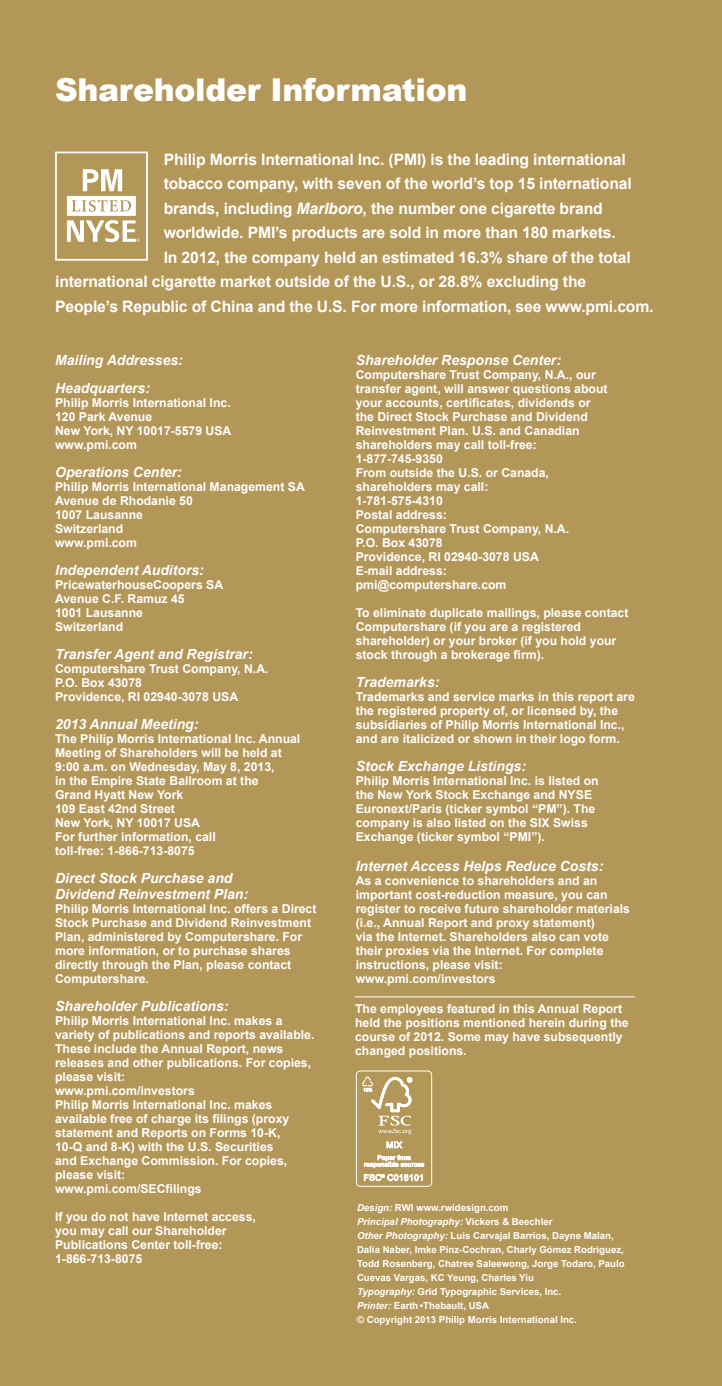
<style>
.page{position:relative;width:722px;height:1386px;background:#b39759}
.page>*{position:absolute;margin:0;border:0;box-sizing:border-box;transform-origin:0 0}
.t1{font:900 31.5px "Arial";letter-spacing:-.01em;color:#fff}
.Letter-Bodytext_w{font:700 15.75px/24.5px "Arial";letter-spacing:-.01em;color:#fff}
.t2{font:italic 700 14px "Arial";color:#fff}
.t3{font:700 12.25px/14px "Arial";color:#fff}
.t4{font:700 9.62px/14px "Arial";color:#fff}
.t5{font:italic 700 9.62px "Arial";color:#fff}
.s1{font-style:italic}
.s2{font-style:normal}
</style>
<div class="page">
<hr style="left:355px;top:996px;width:280px;height:1px;background:#fff">
<svg style="left:67px;top:169px;width:73px;height:73px"></svg>
<div style="left:55px;top:152px;width:93px;height:109px;border:2px solid #fff"></div>
<div style="left:356px;top:1071px;width:76px;height:116px;border:1px solid #fff;border-radius:4px"></div>
<svg style="left:362px;top:1077px;width:50px;height:57px"></svg>
<svg style="left:386px;top:1141px;width:16px;height:7px"></svg>
<svg style="left:364px;top:1155px;width:60px;height:13px"></svg>
<svg style="left:364px;top:1174px;width:59px;height:7px"></svg>
<p class="t1" style="left:55px;top:67px;width:414px">Shareholder Information</p>
<p class="Letter-Bodytext_w" style="left:164px;top:147px;width:470px">Philip Morris International Inc. (PMI) is the leading international tobacco company, with seven of the world’s top 15 international brands, including <span class="s1">Marlboro</span>, the number one cigarette brand</p>
<p class="Letter-Bodytext_w" style="left:164px;top:221px;width:454px">worldwide. PMI’s products are sold in more than 180 markets.</p>
<p class="Letter-Bodytext_w" style="left:164px;top:245px;width:469px">In 2012, the company held an estimated 16.3% share of the total</p>
<p class="Letter-Bodytext_w" style="left:55px;top:270px;width:533px">international cigarette market outside of the U.S., or 28.8% excluding the</p>
<p class="Letter-Bodytext_w" style="left:55px;top:294px;width:600px">People’s Republic of China and the U.S. For more information, see www.pmi.com.</p>
<p class="t2" style="left:55px;top:351px;width:129px">Mailing Addresses:</p>
<p class="t2" style="left:55px;top:379px;width:96px">Headquarters:</p>
<p class="t3" style="left:55px;top:397px;width:177px">Philip Morris International Inc.</p>
<p class="t3" style="left:55px;top:411px;width:99px">120 Park Avenue</p>
<p class="t3" style="left:55px;top:425px;width:178px">New York, NY 10017-5579 USA</p>
<p class="t3" style="left:55px;top:439px;width:83px">www.pmi.com</p>
<p class="t2" style="left:55px;top:463px;width:128px">Operations Center:</p>
<p class="t3" style="left:55px;top:481px;width:251px">Philip Morris International Management SA</p>
<p class="t3" style="left:55px;top:495px;width:139px">Avenue de Rhodanie 50</p>
<p class="t3" style="left:55px;top:509px;width:89px">1007 Lausanne</p>
<p class="t3" style="left:55px;top:523px;width:70px">Switzerland</p>
<p class="t3" style="left:55px;top:537px;width:83px">www.pmi.com</p>
<p class="t2" style="left:55px;top:561px;width:150px">Independent Auditors:</p>
<p class="t3" style="left:55px;top:579px;width:170px">PricewaterhouseCoopers SA</p>
<p class="t3" style="left:55px;top:593px;width:131px">Avenue C.F. Ramuz 45</p>
<p class="t3" style="left:55px;top:607px;width:89px">1001 Lausanne</p>
<p class="t3" style="left:55px;top:621px;width:70px">Switzerland</p>
<p class="t2" style="left:55px;top:645px;width:199px">Transfer Agent and Registrar:</p>
<p class="t3" style="left:55px;top:663px;width:215px">Computershare Trust Company, N.A.</p>
<p class="t3" style="left:55px;top:677px;width:88px">P.O. Box 43078</p>
<p class="t3" style="left:55px;top:691px;width:185px">Providence, RI 02940-3078 USA</p>
<p class="t2" style="left:55px;top:715px;width:145px">2013 Annual Meeting:</p>
<p class="t3" style="left:55px;top:733px;width:247px">The Philip Morris International Inc. Annual</p>
<p class="t3" style="left:55px;top:747px;width:228px">Meeting of Shareholders will be held at</p>
<p class="t3" style="left:55px;top:761px;width:221px">9:00 a.m. on Wednesday, May 8, 2013,</p>
<p class="t3" style="left:55px;top:775px;width:205px">in the Empire State Ballroom at the</p>
<p class="t3" style="left:55px;top:789px;width:130px">Grand Hyatt New York</p>
<p class="t3" style="left:55px;top:803px;width:121px">109 East 42nd Street</p>
<p class="t3" style="left:55px;top:817px;width:147px">New York, NY 10017 USA</p>
<p class="t3" style="left:55px;top:831px;width:162px">For further information, call</p>
<p class="t3" style="left:55px;top:845px;width:141px">toll-free: 1-866-713-8075</p>
<p class="t2" style="left:55px;top:869px;width:179px">Direct Stock Purchase and</p>
<p class="t2" style="left:55px;top:885px;width:194px">Dividend Reinvestment Plan:</p>
<p class="t3" style="left:55px;top:902px;width:263px">Philip Morris International Inc. offers a Direct</p>
<p class="t3" style="left:55px;top:916px;width:257px">Stock Purchase and Dividend Reinvestment</p>
<p class="t3" style="left:55px;top:930px;width:249px">Plan, administered by Computershare. For</p>
<p class="t3" style="left:55px;top:944px;width:237px">more information, or to purchase shares</p>
<p class="t3" style="left:55px;top:958px;width:238px">directly through the Plan, please contact</p>
<p class="t3" style="left:55px;top:972px;width:95px">Computershare.</p>
<p class="t2" style="left:55px;top:997px;width:175px">Shareholder Publications:</p>
<p class="t3" style="left:55px;top:1014px;width:229px">Philip Morris International Inc. makes a</p>
<p class="t3" style="left:55px;top:1028px;width:261px">variety of publications and reports available.</p>
<p class="t3" style="left:55px;top:1042px;width:230px">These include the Annual Report, news</p>
<p class="t3" style="left:55px;top:1056px;width:257px">releases and other publications. For copies,</p>
<p class="t3" style="left:55px;top:1070px;width:72px">please visit:</p>
<p class="t3" style="left:55px;top:1084px;width:141px">www.pmi.com/investors</p>
<p class="t3" style="left:55px;top:1098px;width:219px">Philip Morris International Inc. makes</p>
<p class="t3" style="left:55px;top:1112px;width:236px">available free of charge its filings (proxy</p>
<p class="t3" style="left:55px;top:1126px;width:227px">statement and Reports on Forms 10-K,</p>
<p class="t3" style="left:55px;top:1140px;width:220px">10-Q and 8-K) with the U.S. Securities</p>
<p class="t3" style="left:55px;top:1154px;width:234px">and Exchange Commission. For copies,</p>
<p class="t3" style="left:55px;top:1168px;width:72px">please visit:</p>
<p class="t3" style="left:55px;top:1182px;width:148px">www.pmi.com/SECfilings</p>
<p class="t3" style="left:55px;top:1210px;width:202px">If you do not have Internet access,</p>
<p class="t3" style="left:55px;top:1224px;width:173px">you may call our Shareholder</p>
<p class="t3" style="left:55px;top:1238px;width:169px">Publications Center toll-free:</p>
<p class="t3" style="left:55px;top:1252px;width:89px">1-866-713-8075</p>
<p class="t2" style="left:356px;top:351px;width:207px">Shareholder Response Center:</p>
<p class="t3" style="left:356px;top:369px;width:242px">Computershare Trust Company, N.A., our</p>
<p class="t3" style="left:356px;top:383px;width:253px">transfer agent, will answer questions about your accounts, certificates, dividends or</p>
<p class="t3" style="left:356px;top:411px;width:234px">the Direct Stock Purchase and Dividend</p>
<p class="t3" style="left:356px;top:425px;width:225px">Reinvestment Plan. U.S. and Canadian</p>
<p class="t3" style="left:356px;top:439px;width:183px">shareholders may call toll-free:</p>
<p class="t3" style="left:356px;top:453px;width:89px">1-877-745-9350</p>
<p class="t3" style="left:356px;top:467px;width:195px">From outside the U.S. or Canada,</p>
<p class="t3" style="left:356px;top:481px;width:134px">shareholders may call:</p>
<p class="t3" style="left:356px;top:495px;width:89px">1-781-575-4310</p>
<p class="t3" style="left:356px;top:509px;width:93px">Postal address:</p>
<p class="t3" style="left:356px;top:523px;width:215px">Computershare Trust Company, N.A.</p>
<p class="t3" style="left:356px;top:537px;width:88px">P.O. Box 43078</p>
<p class="t3" style="left:356px;top:551px;width:185px">Providence, RI 02940-3078 USA</p>
<p class="t3" style="left:356px;top:565px;width:93px">E-mail address:</p>
<p class="t3" style="left:356px;top:579px;width:152px">pmi@computershare.com</p>
<p class="t3" style="left:356px;top:607px;width:274px">To eliminate duplicate mailings, please contact<br>Computershare (if you are a registered</p>
<p class="t3" style="left:356px;top:635px;width:262px">shareholder) or your broker (if you hold your</p>
<p class="t3" style="left:356px;top:649px;width:190px">stock through a brokerage firm).</p>
<p class="t2" style="left:356px;top:673px;width:85px">Trademarks:</p>
<p class="t3" style="left:356px;top:691px;width:281px">Trademarks and service marks in this report are the registered property of, or licensed by, the</p>
<p class="t3" style="left:356px;top:719px;width:270px">subsidiaries of Philip Morris International Inc.,</p>
<p class="t3" style="left:356px;top:733px;width:266px">and are italicized or shown in their logo form.</p>
<p class="t2" style="left:356px;top:757px;width:172px">Stock Exchange Listings:</p>
<p class="t3" style="left:356px;top:775px;width:245px">Philip Morris International Inc. is listed on</p>
<p class="t3" style="left:356px;top:789px;width:238px">the New York Stock Exchange and NYSE</p>
<p class="t3" style="left:356px;top:803px;width:241px">Euronext/Paris (ticker symbol “PM”). The</p>
<p class="t3" style="left:356px;top:817px;width:234px">company is also listed on the SIX Swiss</p>
<p class="t3" style="left:356px;top:831px;width:191px">Exchange (ticker symbol “PMI”).</p>
<p class="t2" style="left:356px;top:857px;width:249px">Internet Access Helps Reduce Costs:</p>
<p class="t3" style="left:356px;top:874px;width:276px">As a convenience to shareholders and an important cost-reduction measure, you can register to receive future shareholder materials (i.e., Annual Report and proxy statement)</p>
<p class="t3" style="left:356px;top:930px;width:255px">via the Internet. Shareholders also can vote their proxies via the Internet. For complete instructions, please visit:</p>
<p class="t3" style="left:356px;top:972px;width:141px">www.pmi.com/investors</p>
<p class="t3" style="left:355px;top:1002px;width:275px">The employees featured in this Annual Report held the positions mentioned herein during the course of 2012. Some may have subsequently changed positions.</p>
<p class="t4" style="left:357px;top:1201px;width:153px"><span class="s1">Design:</span> RWI www.rwidesign.com</p>
<p class="t5" style="left:357px;top:1215px;width:197px">Principal Photography: <span class="s2">Vickers &amp; Beechler</span></p>
<p class="t4" style="left:357px;top:1229px;width:268px"><span class="s1">Other Photography:</span> Luis Carvajal Barrios, Dayne Malan,<br>Dalia Naber, Imke Pinz-Cochran, Charly Gόmez Rodriguez,</p>
<p class="t4" style="left:357px;top:1257px;width:269px">Todd Rosenberg, Chatree Saleewong, Jorge Todaro, Paulo<br>Cuevas Vargas, KC Yeung, Charles Yiu</p>
<p class="t4" style="left:357px;top:1285px;width:206px"><span class="s1">Typography:</span> Grid Typographic Services, Inc.</p>
<p class="t4" style="left:357px;top:1299px;width:133px"><span class="s1">Printer:</span> Earth •Thebault, USA</p>
<p class="t4" style="left:357px;top:1313px;width:221px">© Copyright 2013 Philip Morris International Inc.</p>
</div>
